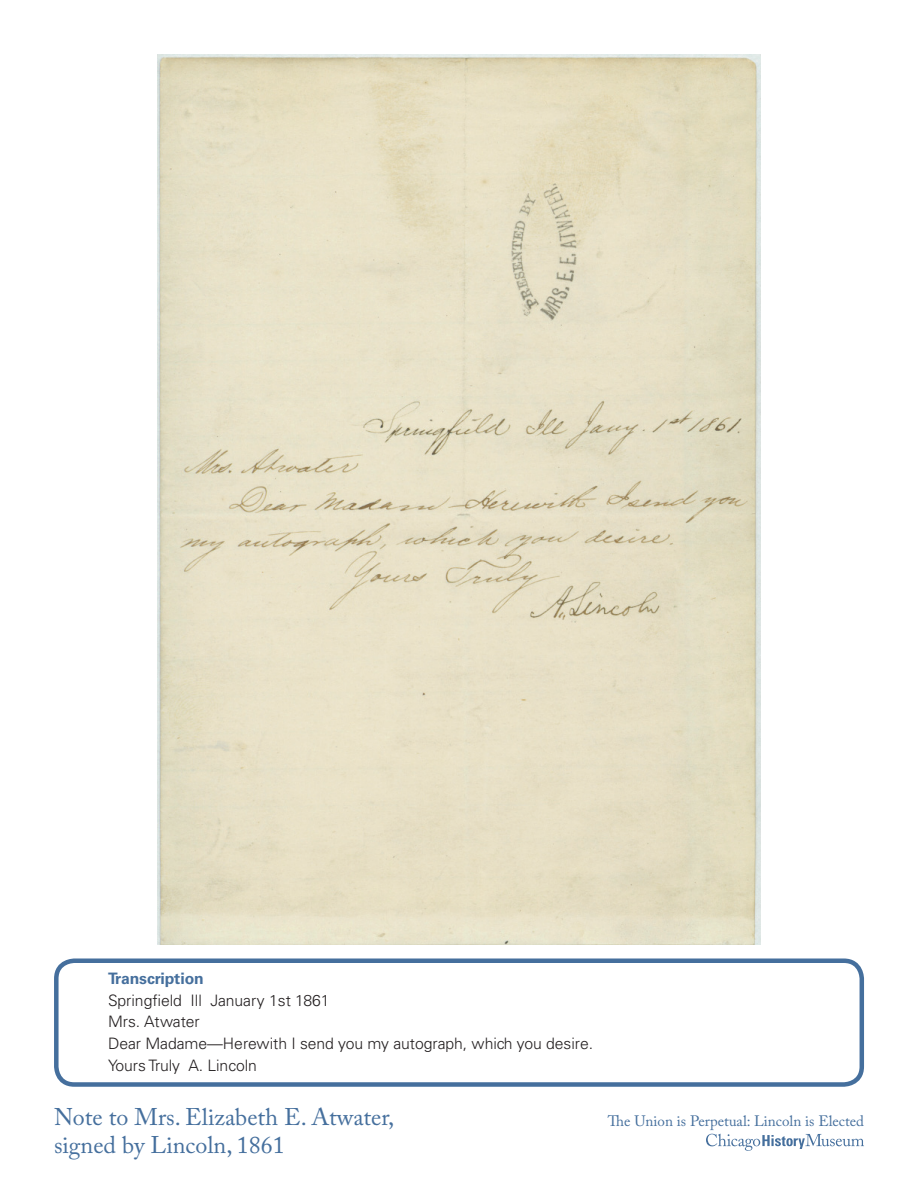
<style>
.page{position:relative;width:918px;height:1188px;background:#fff}
.page>*{position:absolute;margin:0;border:0;box-sizing:border-box;transform-origin:0 0}
.t1{font:24px/28.5px "Adobe Caslon Pro";color:#456f9d}
.t2{font:300 15.75px/21.8px "Univers";letter-spacing:-.005em;color:#231f20}
.t3{font:700 15.75px "Univers";letter-spacing:-.005em;color:#456f9d}
.t4{font:15px "Adobe Caslon Pro";color:#456f9d}
</style>
<div class="page">
<img style="left:157px;top:54px;width:604px;height:891px">
<svg style="left:706px;top:1134px;width:158px;height:17px"></svg>
<div style="left:54px;top:958px;width:810px;height:129px;border:4px solid #456f9d;border-radius:18px"></div>
<p class="t3" style="left:108px;top:972px;width:97px">Transcription</p>
<p class="t2" style="left:108px;top:991px;width:487px">Springfield Ill January 1st 1861<br>Mrs. Atwater<br>Dear Madame—Herewith I send you my autograph, which you desire.<br>Yours Truly A. Lincoln</p>
<h1 class="t1" style="left:54px;top:1105px;width:342px">Note to Mrs. Elizabeth E. Atwater, signed by Lincoln, 1861</h1>
<p class="t4" style="left:608px;top:1115px;width:258px">The Union is Perpetual: Lincoln is Elected</p>
</div>
